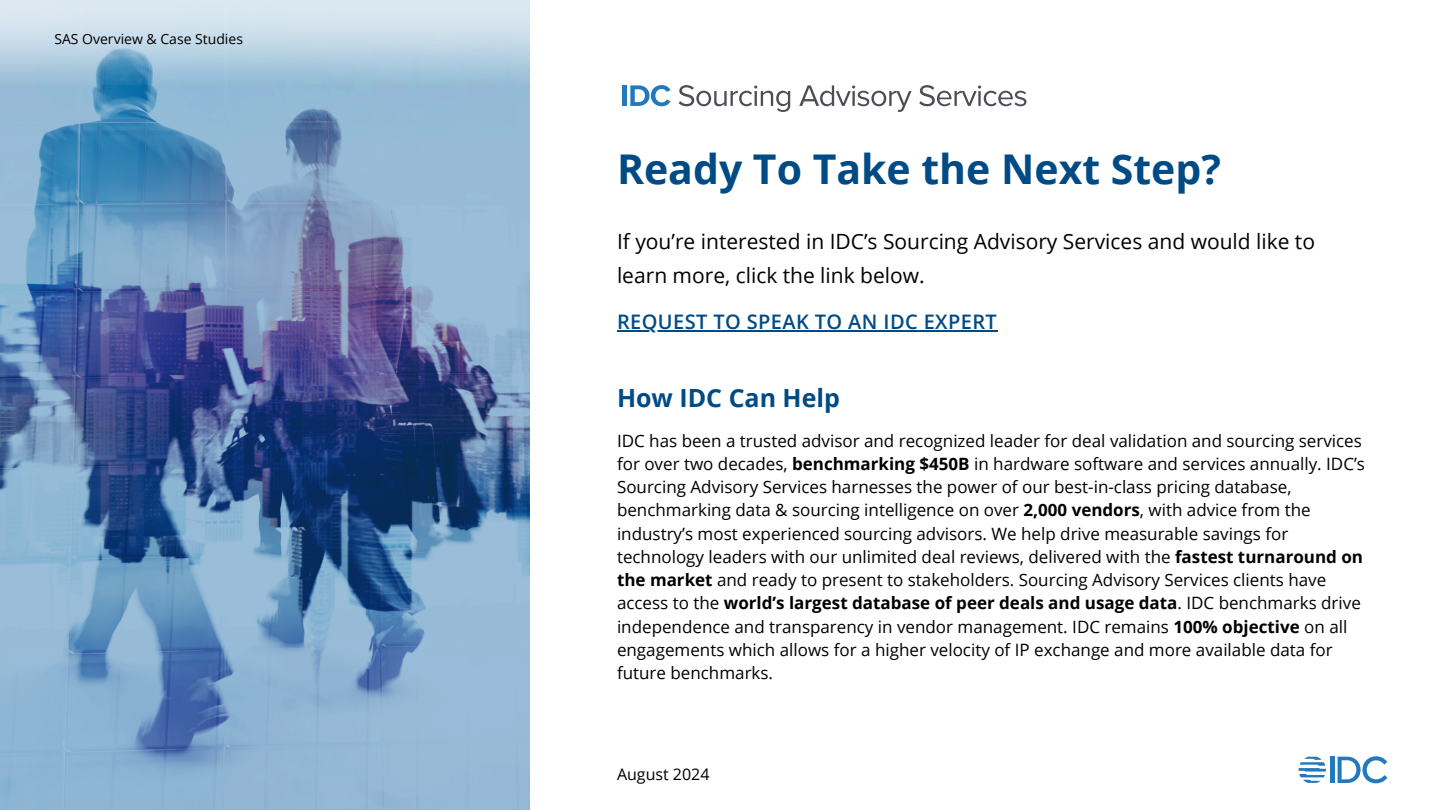
<style>
.page{position:relative;width:1440px;height:810px;background:#fff}
.page>*{position:absolute;margin:0;border:0;box-sizing:border-box;transform-origin:0 0}
.t1{font:700 41px "Open Sans";color:#004b85}
.t2{font:700 25px "Open Sans";color:#004b85}
.t3{font:21px/33.8px "Open Sans";color:#000}
.t4{font:600 20px "Open Sans";letter-spacing:.02em;color:#004b85}
.t5{font:17px/23.2px "Open Sans";color:#000}
.t6{font:16px "Open Sans";color:#000}
.t7{font:14px "Open Sans";color:#000}
.s1{font-weight:700}
</style>
<div class="page">
<img style="left:0;top:85px;width:529px;height:725px">
<img style="left:0;top:0;width:529px;height:85px">
<hr style="left:1330px;top:757px;width:4px;height:26px;background:#2279bc">
<svg style="left:1338px;top:756px;width:49px;height:27px"></svg>
<svg style="left:1299px;top:757px;width:27px;height:26px"></svg>
<hr style="left:623px;top:85px;width:4px;height:21px;background:#2279bc">
<svg style="left:630px;top:85px;width:41px;height:21px"></svg>
<svg style="left:679px;top:85px;width:111px;height:27px"></svg>
<svg style="left:799px;top:85px;width:113px;height:27px"></svg>
<svg style="left:919px;top:85px;width:107px;height:21px"></svg>
<hr style="left:617px;top:331px;width:380px;height:1px;background:#004b85">
<h2 class="t7" style="left:54px;top:29px;width:190px">SAS Overview &amp; Case Studies</h2>
<h1 class="t1" style="left:617px;top:141px;width:605px">Ready To Take the Next Step?</h1>
<h4 class="t3" style="left:617px;top:224px;width:700px">If you’re interested in IDC’s Sourcing Advisory Services and would like to learn more, click the link below.</h4>
<h3 class="t4" style="left:617px;top:308px;width:381px">REQUEST TO SPEAK TO AN IDC EXPERT</h3>
<p class="t2" style="left:617px;top:381px;width:224px">How IDC Can Help</p>
<p class="t5" style="left:617px;top:428px;width:750px">IDC has been a trusted advisor and recognized leader for deal validation and sourcing services for over two decades, <span class="s1">benchmarking $450B</span> in hardware software and services annually. IDC’s Sourcing Advisory Services harnesses the power of our best-in-class pricing database, benchmarking data &amp; sourcing intelligence on over <span class="s1">2,000 vendors</span>, with advice from the industry’s most experienced sourcing advisors. We help drive measurable savings for technology leaders with our unlimited deal reviews, delivered with the <span class="s1">fastest turnaround on the market</span> and ready to present to stakeholders. Sourcing Advisory Services clients have access to the <span class="s1">world’s largest database of peer deals and usage data</span>. IDC benchmarks drive independence and transparency in vendor management. IDC remains <span class="s1">100% objective</span> on all engagements which allows for a higher velocity of IP exchange and more available data for future benchmarks.</p>
<p class="t6" style="left:617px;top:763px;width:94px">August 2024</p>
</div>
